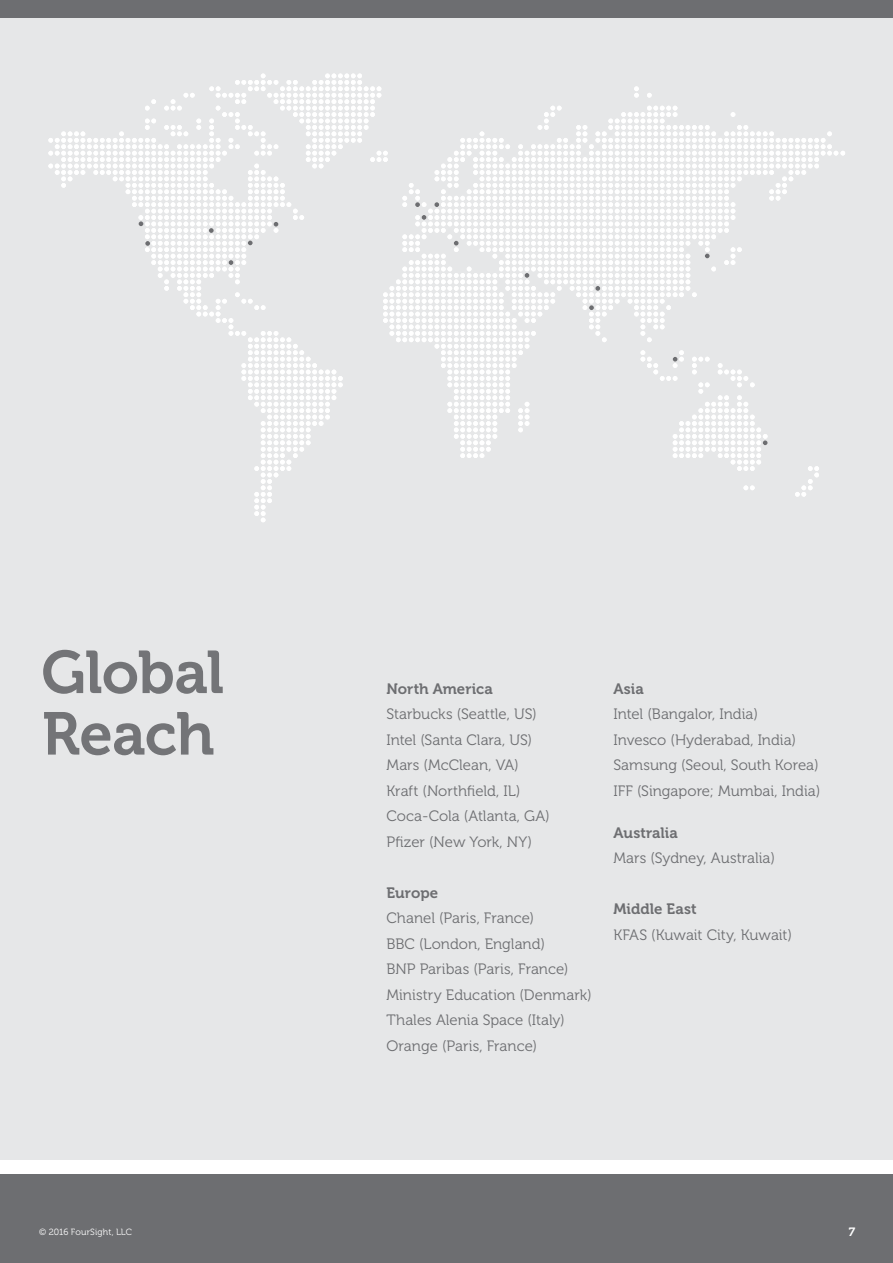
<style>
.page{position:relative;width:893px;height:1263px;background:#fff}
.page>*{position:absolute;margin:0;border:0;box-sizing:border-box;transform-origin:0 0}
.t1{font:60px/61.5px "Museo 700";letter-spacing:-.015em;color:#6d6e71}
.t2{font:15px/25.5px "Museo 300";color:#6d6e71}
.t3{font:15px "Museo 700";letter-spacing:.005em;color:#6d6e71}
.t4{font:12px "Museo 700";color:#fff}
.t5{font:9px "Museo 300";letter-spacing:.015em;color:#fff}
</style>
<div class="page">
<div style="left:0;top:2px;width:893px;height:1188px;background:#e6e7e8"></div>
<svg style="left:48px;top:86px;width:797px;height:436px"></svg>
<svg style="left:235px;top:74px;width:404px;height:17px"></svg>
<div style="left:0;top:0;width:893px;height:17px;background:#6d6e71"></div>
<div style="left:0;top:1174px;width:893px;height:89px;background:#6d6e71"></div>
<div style="left:0;top:1160px;width:893px;height:14px;background:#fff"></div>
<svg style="left:139px;top:221px;width:4px;height:5px"></svg>
<svg style="left:145px;top:241px;width:5px;height:5px"></svg>
<svg style="left:248px;top:241px;width:5px;height:4px"></svg>
<svg style="left:229px;top:260px;width:4px;height:5px"></svg>
<svg style="left:209px;top:228px;width:5px;height:5px"></svg>
<svg style="left:274px;top:222px;width:4px;height:5px"></svg>
<svg style="left:422px;top:215px;width:4px;height:5px"></svg>
<svg style="left:454px;top:241px;width:5px;height:5px"></svg>
<svg style="left:525px;top:273px;width:4px;height:5px"></svg>
<svg style="left:434px;top:202px;width:5px;height:5px"></svg>
<svg style="left:589px;top:305px;width:5px;height:5px"></svg>
<svg style="left:595px;top:286px;width:5px;height:5px"></svg>
<svg style="left:415px;top:202px;width:5px;height:5px"></svg>
<svg style="left:705px;top:254px;width:5px;height:4px"></svg>
<svg style="left:673px;top:357px;width:4px;height:5px"></svg>
<svg style="left:763px;top:440px;width:5px;height:5px"></svg>
<h1 class="t1" style="left:41px;top:642px;width:184px">Global<br>Reach</h1>
<p class="t3" style="left:386px;top:680px;width:108px">North America</p>
<p class="t2" style="left:386px;top:701px;width:165px">Starbucks (Seattle, US)<br>Intel (Santa Clara, US)<br>Mars (McClean, VA)<br>Kraft (Northfield, IL)<br>Coca-Cola (Atlanta, GA)<br>Pfizer (New York, NY)</p>
<p class="t3" style="left:386px;top:884px;width:53px">Europe</p>
<p class="t2" style="left:386px;top:905px;width:207px">Chanel (Paris, France)<br>BBC (London, England)<br>BNP Paribas (Paris, France)<br>Ministry Education (Denmark)<br>Thales Alenia Space (Italy)<br>Orange (Paris, France)</p>
<p class="t3" style="left:613px;top:680px;width:32px">Asia</p>
<p class="t2" style="left:613px;top:701px;width:208px">Intel (Bangalor, India)<br>Invesco (Hyderabad, India)<br>Samsung (Seoul, South Korea)<br>IFF (Singapore; Mumbai, India)</p>
<p class="t3" style="left:613px;top:824px;width:66px">Australia</p>
<p class="t2" style="left:613px;top:845px;width:163px">Mars (Sydney, Australia)</p>
<p class="t3" style="left:613px;top:900px;width:85px">Middle East</p>
<p class="t2" style="left:613px;top:922px;width:180px">KFAS (Kuwait City, Kuwait)</p>
<p class="t5" style="left:39px;top:1227px;width:94px">© 2016 FourSight, LLC</p>
<p class="t4" style="left:849px;top:1225px;width:8px">7</p>
</div>
